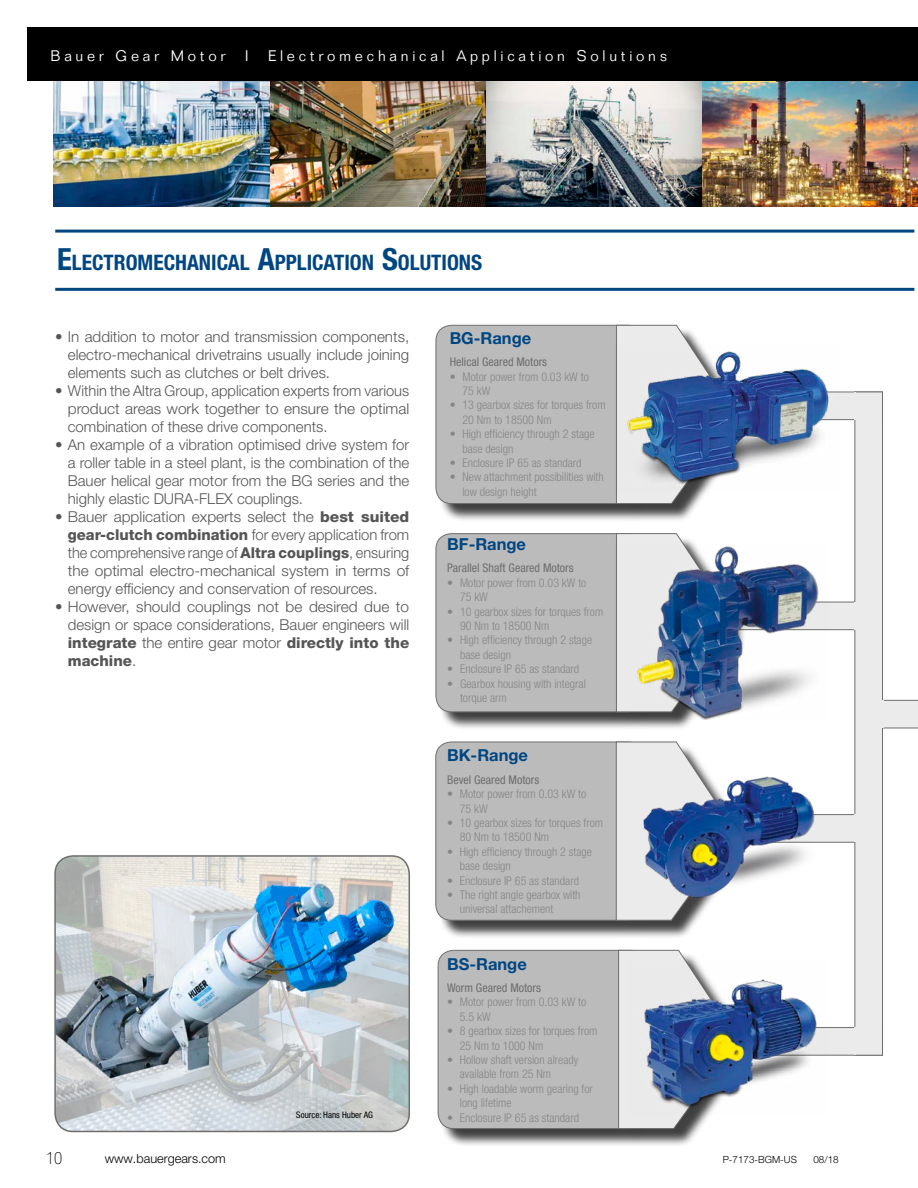
<style>
.page{position:relative;width:918px;height:1188px;background:#fff}
.page>*{position:absolute;margin:0;border:0;box-sizing:border-box;transform-origin:0 0}
.Headline{font:700 condensed 21.45px "Helvetica Neue LT Std";color:#004681}
.t1{font:100 condensed 16.95px "Helvetica Neue LT Std";color:#000}
.SBAs{font:700 16.5px "Helvetica Neue LT Std";color:#004681}
.t2{font:300 15px/18px "Helvetica Neue LT Std";color:#555;text-align:justify}
.t3{font:300 15px "Folio Std";letter-spacing:.25em;color:#fff}
.t4{font:300 15px "Folio Std";letter-spacing:.05em;color:#fff}
.t5{font:300 15px "Folio Std";letter-spacing:.075em;color:#fff}
.t6{font:300 12.75px "Helvetica Neue LT Std";color:#000}
.t7{font:300 condensed 12px/14.4px "Helvetica Neue LT Std";color:#868686}
.SUBHEADING_kleiner{font:condensed 12px "Helvetica Neue LT Std";color:#6e6e6d}
.t8{font:300 9.9px "Helvetica Neue LT Std";color:#000}
.BAUER_Literaturhinwe{font:condensed 9px "Helvetica Neue LT Std";color:#000}
.s1{font-size:30.6px}
.s2{font-weight:800}
</style>
<div class="page">
<img style="left:486px;top:80px;width:216px;height:127px">
<img style="left:269px;top:80px;width:217px;height:127px">
<img style="left:702px;top:80px;width:216px;height:127px">
<img style="left:53px;top:80px;width:216px;height:127px">
<div style="left:873px;top:700px;width:45px;height:28px;background:#ebebec"></div>
<div style="left:873px;top:700px;width:45px;height:28px;border:1px solid #6e6e6d"></div>
<div style="left:746px;top:392px;width:137px;height:28px;background:#ebebec;border:1px solid #6e6e6d"></div>
<div style="left:684px;top:602px;width:199px;height:28px;background:#ebebec;border:1px solid #6e6e6d"></div>
<div style="left:719px;top:814px;width:164px;height:28px;background:#ebebec;border:1px solid #6e6e6d"></div>
<div style="left:719px;top:1027px;width:164px;height:28px;background:#ebebec;border:1px solid #6e6e6d"></div>
<div style="left:855px;top:392px;width:28px;height:663px;background:#ebebec;border:1px solid #6e6e6d"></div>
<hr style="left:854px;top:1028px;width:2px;height:27px;background:#ebebec">
<hr style="left:854px;top:392px;width:2px;height:27px;background:#ebebec">
<svg style="left:882px;top:701px;width:1px;height:27px"></svg>
<div style="left:438px;top:327px;width:307px;height:195px;background:#000;opacity:.75"></div>
<div style="left:436px;top:325px;width:207px;height:179px;background:#bbbbbc;border-radius:16px"></div>
<div style="left:436px;top:325px;width:207px;height:179px;border:1px solid #6e6e6d;border-radius:16px"></div>
<svg style="left:616px;top:325px;width:111px;height:179px"></svg>
<div style="left:438px;top:536px;width:307px;height:195px;background:#000;opacity:.75"></div>
<div style="left:436px;top:534px;width:207px;height:178px;background:#bbbbbc;border-radius:16px"></div>
<div style="left:436px;top:533px;width:207px;height:179px;border:1px solid #6e6e6d;border-radius:16px"></div>
<svg style="left:616px;top:533px;width:111px;height:11px"></svg>
<div style="left:438px;top:744px;width:307px;height:195px;background:#000;opacity:.75"></div>
<div style="left:436px;top:742px;width:207px;height:178px;background:#bbbbbc;border-radius:16px"></div>
<div style="left:436px;top:742px;width:207px;height:178px;border:1px solid #6e6e6d;border-radius:16px"></div>
<svg style="left:616px;top:742px;width:111px;height:179px"></svg>
<div style="left:440px;top:952px;width:307px;height:195px;background:#000;opacity:.75"></div>
<div style="left:438px;top:950px;width:207px;height:179px;background:#bbbbbc;border-radius:16px"></div>
<div style="left:438px;top:950px;width:207px;height:179px;border:1px solid #6e6e6d;border-radius:16px"></div>
<svg style="left:618px;top:950px;width:111px;height:179px"></svg>
<img style="left:639px;top:769px;width:181px;height:135px">
<img style="left:628px;top:961px;width:200px;height:153px">
<img style="left:613px;top:544px;width:213px;height:176px">
<img style="left:616px;top:346px;width:225px;height:146px">
<img style="left:57px;top:856px;width:352px;height:275px">
<div style="left:54px;top:855px;width:356px;height:277px;border:2px solid #6e6e6d;border-radius:18px"></div>
<div style="left:27px;top:27px;width:891px;height:53px;background:#000"></div>
<hr style="left:55px;top:230px;width:859px;height:3px;background:#004681">
<hr style="left:55px;top:288px;width:859px;height:3px;background:#004681">
<p class="t3" style="left:51px;top:47px;width:176px">Bauer Gear Motor</p>
<p class="t3" style="left:245px;top:47px;width:5px">I</p>
<p class="t3" style="left:268px;top:47px;width:401px">Electromechanical Application Solutions</p>
<p class="t5" style="left:79px;top:48px;width:86px">Bauer Gear</p>
<p class="t4" style="left:185px;top:48px;width:380px">otor I Hygienic drive solutions for the food industry</p>
<p class="Headline" style="left:57px;top:250px;width:427px"><span class="s1">E</span>LECTROMECHANICAL <span class="s1">A</span>PPLICATION <span class="s1">S</span>OLUTIONS</p>
<p class="t2" style="left:68px;top:327px;width:343px;text-indent:-13px">• In addition to motor and transmission components, electro-mechanical drivetrains usually include joining elements such as clutches or belt drives.</p>
<p class="t2" style="left:68px;top:381px;width:343px;text-indent:-13px">• Within the Altra Group, application experts from various product areas work together to ensure the optimal combination of these drive components.</p>
<p class="t2" style="left:68px;top:435px;width:343px;text-indent:-13px">• An example of a vibration optimised drive system for a roller table in a steel plant, is the combination of the Bauer helical gear motor from the BG series and the highly elastic DURA-FLEX couplings.</p>
<p class="t2" style="left:68px;top:507px;width:343px;text-indent:-13px">• Bauer application experts select the <span class="s2">best suited gear-clutch combination</span> for every application from the comprehensive range of <span class="s2">Altra couplings</span>, ensuring the optimal electro-mechanical system in terms of energy efficiency and conservation of resources.</p>
<p class="t2" style="left:68px;top:597px;width:343px;text-indent:-13px">• However, should couplings not be desired due to design or space considerations, Bauer engineers will <span class="s2">integrate</span> the entire gear motor <span class="s2">directly into the machine</span>.</p>
<p class="BAUER_Literaturhinwe" style="left:296px;top:1110px;width:78px">Source: Hans Huber AG</p>
<p class="SBAs" style="left:450px;top:328px;width:83px">BG-Range</p>
<p class="SUBHEADING_kleiner" style="left:450px;top:355px;width:99px">Helical Geared Motors</p>
<p class="t7" style="left:462px;top:369px;width:128px;text-indent:-13px">• Motor power from 0.03 kW to<br>75 kW</p>
<p class="t7" style="left:462px;top:398px;width:145px;text-indent:-13px">• 13 gearbox sizes for torques from<br>20 Nm to 18500 Nm</p>
<p class="t7" style="left:462px;top:427px;width:134px;text-indent:-13px">• High efficiency through 2 stage base design</p>
<p class="t7" style="left:450px;top:456px;width:133px">• Enclosure IP 65 as standard</p>
<p class="t7" style="left:462px;top:470px;width:143px;text-indent:-13px">• New attachment possibilities with low design height</p>
<p class="SBAs" style="left:447px;top:534px;width:80px">BF-Range</p>
<p class="SUBHEADING_kleiner" style="left:447px;top:561px;width:128px">Parallel Shaft Geared Motors</p>
<p class="t7" style="left:460px;top:575px;width:128px;text-indent:-13px">• Motor power from 0.03 kW to<br>75 kW</p>
<p class="t7" style="left:460px;top:604px;width:145px;text-indent:-13px">• 10 gearbox sizes for torques from<br>90 Nm to 18500 Nm</p>
<p class="t7" style="left:460px;top:633px;width:134px;text-indent:-13px">• High efficiency through 2 stage base design</p>
<p class="t7" style="left:447px;top:662px;width:133px">• Enclosure IP 65 as standard</p>
<p class="t7" style="left:460px;top:676px;width:127px;text-indent:-13px">• Gearbox housing with integral torque arm</p>
<p class="SBAs" style="left:447px;top:745px;width:82px">BK-Range</p>
<p class="SUBHEADING_kleiner" style="left:447px;top:773px;width:94px">Bevel Geared Motors</p>
<p class="t7" style="left:460px;top:787px;width:128px;text-indent:-13px">• Motor power from 0.03 kW to<br>75 kW</p>
<p class="t7" style="left:460px;top:815px;width:145px;text-indent:-13px">• 10 gearbox sizes for torques from<br>80 Nm to 18500 Nm</p>
<p class="t7" style="left:460px;top:844px;width:134px;text-indent:-13px">• High efficiency through 2 stage base design</p>
<p class="t7" style="left:447px;top:873px;width:133px">• Enclosure IP 65 as standard</p>
<p class="t7" style="left:460px;top:887px;width:122px;text-indent:-13px">• The right angle gearbox with universal attachement</p>
<p class="SBAs" style="left:447px;top:954px;width:81px">BS-Range</p>
<p class="SUBHEADING_kleiner" style="left:447px;top:981px;width:95px">Worm Geared Motors</p>
<p class="t7" style="left:460px;top:995px;width:128px;text-indent:-13px">• Motor power from 0.03 kW to<br>5.5 kW</p>
<p class="t7" style="left:460px;top:1024px;width:139px;text-indent:-13px">• 8 gearbox sizes for torques from<br>25 Nm to 1000 Nm</p>
<p class="t7" style="left:460px;top:1052px;width:120px;text-indent:-13px">• Hollow shaft version already available from 25 Nm</p>
<p class="t7" style="left:460px;top:1081px;width:135px;text-indent:-13px">• High loadable worm gearing for long lifetime</p>
<p class="t7" style="left:447px;top:1110px;width:133px">• Enclosure IP 65 as standard</p>
<p class="t1" style="left:46px;top:1148px;width:18px">10</p>
<p class="t6" style="left:105px;top:1151px;width:123px">www.bauergears.com</p>
<p class="t8" style="left:723px;top:1154px;width:76px">P-7173-BGM-US</p>
<p class="t8" style="left:813px;top:1154px;width:27px">08/18</p>
</div>
